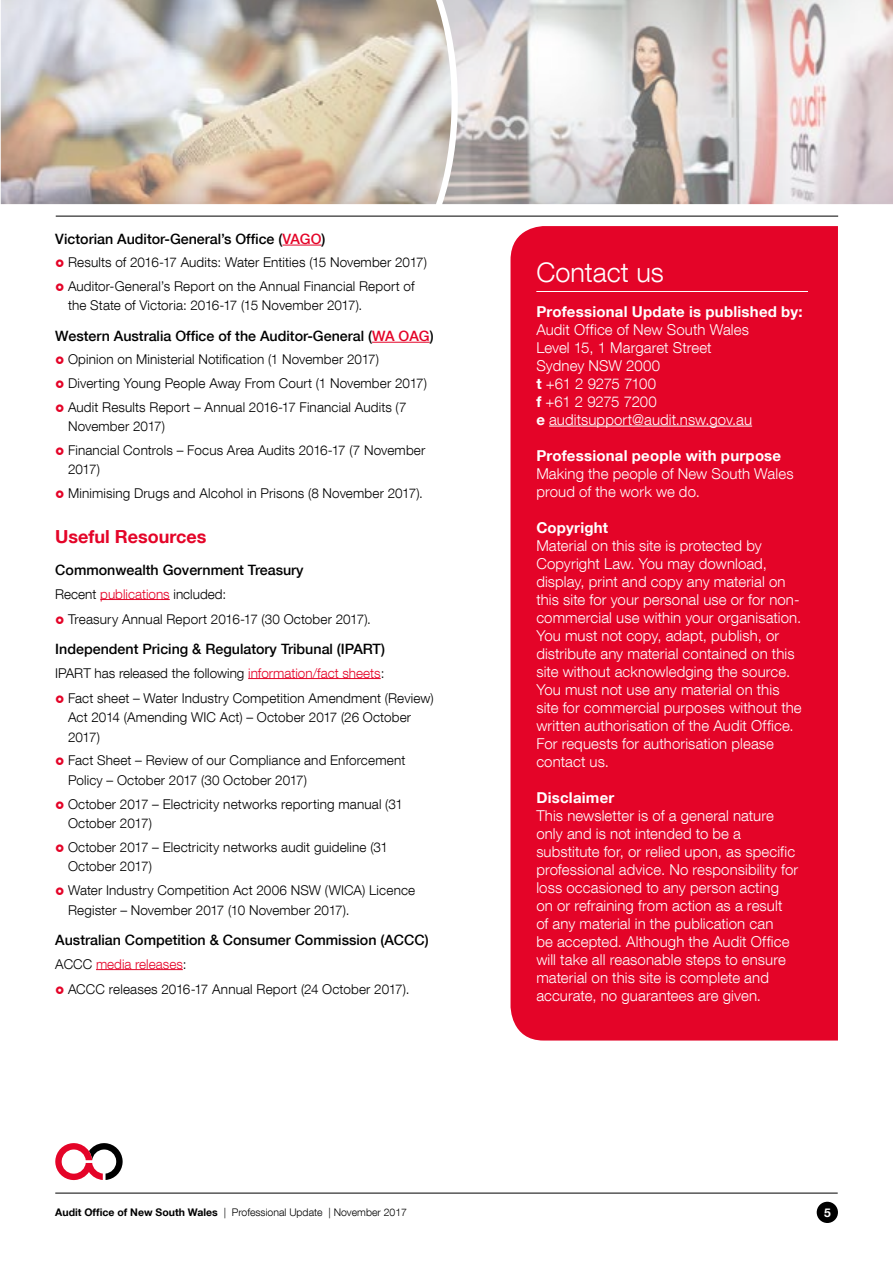
<style>
.page{position:relative;width:893px;height:1263px;background:#fff}
.page>*{position:absolute;margin:0;border:0;box-sizing:border-box;transform-origin:0 0}
.t1{font:300 27px "Helvetica Neue LT Com";color:#fff}
.t2{font:700 18px "Helvetica Neue LT Com";color:#e40428}
.t3{font:300 15px/18px "Helvetica Neue LT Com";letter-spacing:.005em;color:#fff}
.t4{font:700 15px "Helvetica Neue LT Com";letter-spacing:.015em;color:#fff}
.t5{font:500 14.25px "Helvetica Neue LT Com";color:#000}
.t6{font:300 13.5px/23.7px "Helvetica Neue LT Com";letter-spacing:.01em;color:#000}
.t7{font:700 12px "Helvetica Neue LT Com";color:#fff}
.t8{font:300 10.5px "Helvetica Neue LT Com";color:#000}
.s1{color:#e40428}
.s2{font-weight:700}
</style>
<div class="page">
<hr style="left:55px;top:1193px;width:783px;height:1px;background:#000">
<div style="left:817px;top:1202px;width:21px;height:21px;background:#000;border-radius:50%"></div>
<svg style="left:55px;top:1143px;width:68px;height:37px"></svg>
<img style="left:452px;top:0;width:441px;height:204px">
<img style="left:1px;top:0;width:451px;height:204px">
<hr style="left:56px;top:216px;width:782px;height:1px;background:#000">
<hr style="left:282px;top:245px;width:40px;height:1px;background:#e40428">
<hr style="left:372px;top:342px;width:58px;height:1px;background:#e40428">
<hr style="left:100px;top:599px;width:70px;height:1px;background:#e40428">
<hr style="left:248px;top:678px;width:133px;height:1px;background:#e40428">
<hr style="left:96px;top:969px;width:87px;height:1px;background:#e40428">
<div style="left:510px;top:226px;width:328px;height:814px;background:#e40428"></div>
<hr style="left:536px;top:291px;width:272px;height:1px;background:#fff">
<hr style="left:549px;top:426px;width:203px;height:1px;background:#fff">
<p class="t5" style="left:55px;top:230px;width:272px">Victorian Auditor-General’s Office (<span class="s1">VAGO</span>)</p>
<p class="t6" style="left:68px;top:250px;width:361px">Results of 2016-17 Audits: Water Entities (15 November 2017)<br>Auditor-General’s Report on the Annual Financial Report of</p>
<p class="t6" style="left:68px;top:293px;width:296px">the State of Victoria: 2016-17 (15 November 2017).</p>
<p class="t5" style="left:55px;top:328px;width:380px">Western Australia Office of the Auditor-General (<span class="s1">WA OAG</span>)</p>
<p class="t6" style="left:68px;top:347px;width:360px">Opinion on Ministerial Notification (1 November 2017)<br>Diverting Young People Away From Court (1 November 2017)<br>Audit Results Report – Annual 2016-17 Financial Audits (7</p>
<p class="t6" style="left:68px;top:414px;width:359px">November 2017)<br>Financial Controls – Focus Area Audits 2016-17 (7 November</p>
<p class="t6" style="left:68px;top:457px;width:356px">2017)<br>Minimising Drugs and Alcohol in Prisons (8 November 2017).</p>
<h2 class="t2" style="left:55px;top:525px;width:153px">Useful Resources</h2>
<p class="t5" style="left:55px;top:561px;width:250px">Commonwealth Government Treasury</p>
<p class="t6" style="left:68px;top:581px;width:304px;line-height:25.2px;text-indent:-13px">Recent <span class="s1">publications</span> included:<br>Treasury Annual Report 2016-17 (30 October 2017).</p>
<p class="t5" style="left:55px;top:640px;width:331px">Independent Pricing &amp; Regulatory Tribunal (IPART)</p>
<p class="t6" style="left:68px;top:660px;width:367px;line-height:25.2px;text-indent:-13px">IPART has released the following <span class="s1">information/fact sheets</span>:<br>Fact sheet – Water Industry Competition Amendment (Review)</p>
<p class="t6" style="left:68px;top:707px;width:345px;line-height:19.5px">Act 2014 (Amending WIC Act) – October 2017 (26 October<br>2017)</p>
<p class="t6" style="left:68px;top:751px;width:339px;line-height:19.5px">Fact Sheet – Review of our Compliance and Enforcement<br>Policy – October 2017 (30 October 2017)</p>
<p class="t6" style="left:68px;top:794px;width:336px;line-height:19.5px">October 2017 – Electricity networks reporting manual (31<br>October 2017)</p>
<p class="t6" style="left:68px;top:837px;width:322px;line-height:19.5px">October 2017 – Electricity networks audit guideline (31<br>October 2017)</p>
<p class="t6" style="left:68px;top:880px;width:349px;line-height:19.5px">Water Industry Competition Act 2006 NSW (WICA) Licence<br>Register – November 2017 (10 November 2017).</p>
<p class="t5" style="left:55px;top:931px;width:375px">Australian Competition &amp; Consumer Commission (ACCC)</p>
<p class="t6" style="left:68px;top:951px;width:343px;line-height:25.2px;text-indent:-13px">ACCC <span class="s1">media releases</span>:<br>ACCC releases 2016-17 Annual Report (24 October 2017).</p>
<h1 class="t1" style="left:536px;top:256px;width:129px">Contact us</h1>
<p class="t4" style="left:536px;top:302px;width:268px">Professional Update is published by:</p>
<p class="t3" style="left:536px;top:320px;width:217px">Audit Office of New South Wales<br>Level 15, 1 Margaret Street<br>Sydney NSW 2000<br><span class="s2">t</span> +61 2 9275 7100<br><span class="s2">f</span> +61 2 9275 7200<br><span class="s2">e</span> auditsupport@audit.nsw.gov.au</p>
<p class="t4" style="left:536px;top:446px;width:246px">Professional people with purpose</p>
<p class="t3" style="left:536px;top:464px;width:259px">Making the people of New South Wales proud of the work we do.</p>
<p class="t4" style="left:536px;top:518px;width:73px">Copyright</p>
<p class="t3" style="left:536px;top:536px;width:267px">Material on this site is protected by Copyright Law. You may download, display, print and copy any material on this site for your personal use or for non&shy;commercial use within your organisation.<br>You must not copy, adapt, publish, or distribute any material contained on this site without acknowledging the source.<br>You must not use any material on this site for commercial purposes without the written authorisation of the Audit Office.<br>For requests for authorisation please contact us.</p>
<p class="t4" style="left:536px;top:788px;width:80px">Disclaimer</p>
<p class="t3" style="left:536px;top:806px;width:263px">This newsletter is of a general nature only and is not intended to be a substitute for, or relied upon, as specific professional advice. No responsibility for loss occasioned to any person acting on or refraining from action as a result<br>of any material in the publication can<br>be accepted. Although the Audit Office will take all reasonable steps to ensure material on this site is complete and accurate, no guarantees are given.</p>
<p class="t8" style="left:55px;top:1206px;width:353px"><span class="s2">Audit Office of New South Wales</span> | Professional Update | November 2017</p>
<p class="t7" style="left:824px;top:1205px;width:8px">5</p>
</div>
